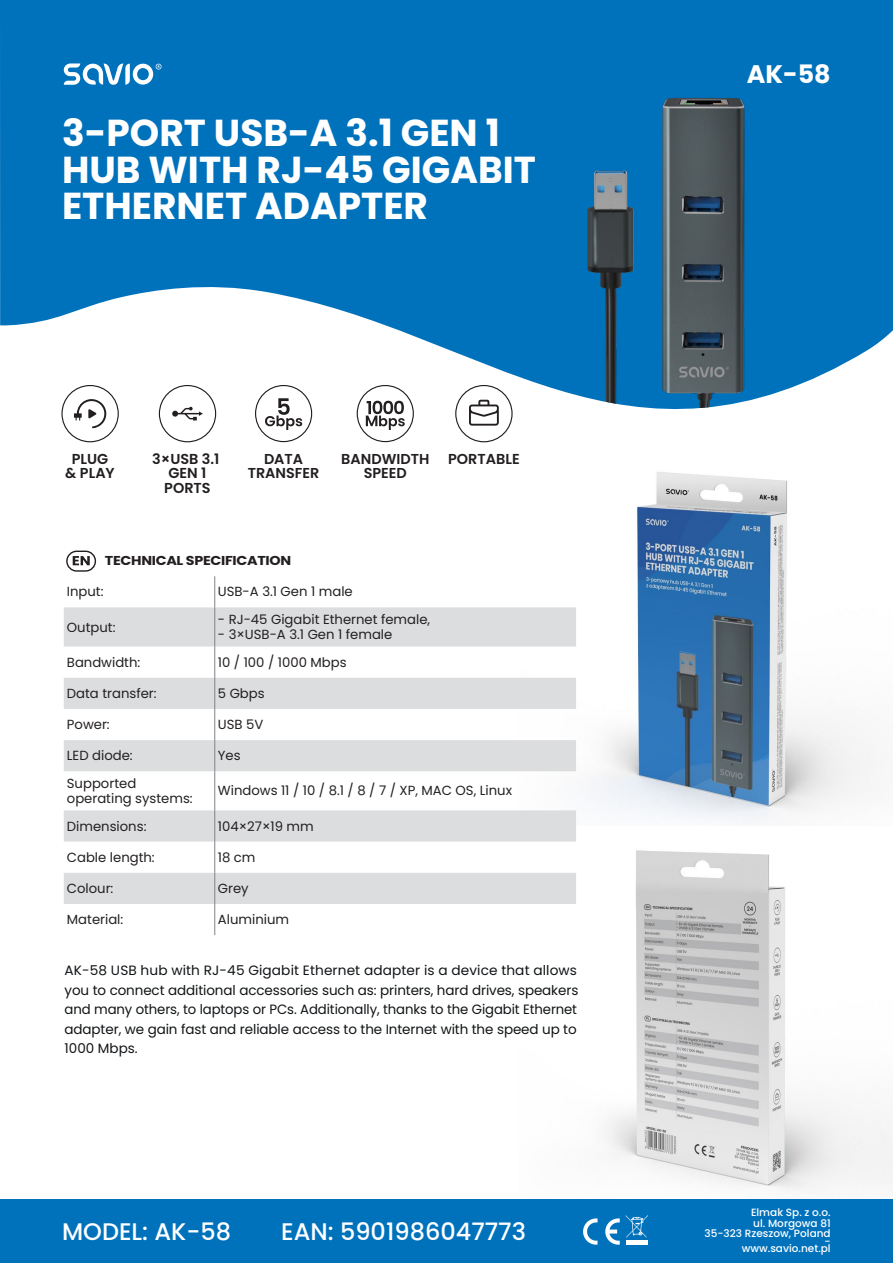
<style>
.page{position:relative;width:893px;height:1263px;background:#fff}
.page>*{position:absolute;margin:0;border:0;box-sizing:border-box;transform-origin:0 0}
.t1{font:700 37.5px/36.2px "Poppins";color:#fff}
.t2{font:700 25.35px "Poppins";color:#fff}
.t3{font:500 24px "Poppins";color:#fff}
.t4{font:600 14.4px/14.4px "Poppins";color:#231f20;text-align:center}
.t5{font:13.5px/19.5px "Poppins";letter-spacing:-.01em;color:#111416}
.t6{font:13.2px/14.2px "Poppins";color:#231f20}
.t7{font:700 12.9px "Poppins";letter-spacing:-.02em;color:#231f20;scale:1.11 1}
.t8{font:500 10.5px/10.5px "Poppins";color:#fff;text-align:right}
</style>
<div class="page">
<img style="left:620px;top:850px;width:273px;height:340px">
<img style="left:620px;top:495px;width:257px;height:326px">
<svg style="left:0;top:0;width:787px;height:495px;fill:#0072bc"></svg>
<svg style="left:64px;top:63px;width:97px;height:22px"></svg>
<div style="left:0;top:1199px;width:893px;height:64px;background:#0072bc"></div>
<svg style="left:605px;top:1218px;width:15px;height:27px"></svg>
<svg style="left:583px;top:1218px;width:14px;height:27px"></svg>
<svg style="left:626px;top:1215px;width:22px;height:22px"></svg>
<div style="left:626px;top:1240px;width:22px;height:5px;background:#fff"></div>
<img style="left:373px;top:0;width:520px;height:471px">
<div style="left:61px;top:385px;width:58px;height:57px;border:1px solid #231f20;border-radius:50%"></div>
<svg style="left:74px;top:398px;width:33px;height:30px"></svg>
<div style="left:159px;top:385px;width:57px;height:57px;border:1px solid #231f20;border-radius:50%"></div>
<svg style="left:172px;top:407px;width:31px;height:13px"></svg>
<svg style="left:366px;top:401px;width:39px;height:29px"></svg>
<div style="left:357px;top:385px;width:57px;height:57px;border:1px solid #231f20;border-radius:50%"></div>
<svg style="left:265px;top:398px;width:37px;height:32px"></svg>
<div style="left:255px;top:385px;width:57px;height:57px;border:1px solid #231f20;border-radius:50%"></div>
<div style="left:455px;top:385px;width:58px;height:57px;border:1px solid #231f20;border-radius:50%"></div>
<svg style="left:469px;top:400px;width:30px;height:26px"></svg>
<svg style="left:64px;top:607px;width:512px;height:297px;fill:#dcdddf"></svg>
<hr style="left:214px;top:576px;width:1px;height:31px;background:#808285">
<hr style="left:214px;top:607px;width:1px;height:39px;background:#808285">
<hr style="left:214px;top:646px;width:1px;height:32px;background:#808285">
<hr style="left:214px;top:678px;width:1px;height:31px;background:#808285">
<hr style="left:214px;top:709px;width:1px;height:31px;background:#808285">
<hr style="left:214px;top:740px;width:1px;height:31px;background:#808285">
<hr style="left:214px;top:771px;width:1px;height:39px;background:#808285">
<hr style="left:214px;top:810px;width:1px;height:31px;background:#808285">
<hr style="left:214px;top:841px;width:1px;height:32px;background:#808285">
<hr style="left:214px;top:873px;width:1px;height:31px;background:#808285">
<hr style="left:214px;top:904px;width:1px;height:31px;background:#808285">
<svg style="left:73px;top:556px;width:17px;height:9px"></svg>
<div style="left:66px;top:551px;width:30px;height:21px;border:1px solid #231f20;border-radius:10px"></div>
<h1 class="t1" style="left:62px;top:115px;width:475px">3-PORT USB-A 3.1 GEN 1<br>HUB WITH RJ-45 GIGABIT<br>ETHERNET ADAPTER</h1>
<p class="t4" style="left:65px;top:451px;width:51px">PLUG &amp; PLAY</p>
<p class="t4" style="left:152px;top:452px;width:69px">3×USB 3.1<br>GEN 1<br>PORTS</p>
<p class="t4" style="left:341px;top:451px;width:90px">BANDWIDTH<br>SPEED</p>
<p class="t4" style="left:248px;top:451px;width:73px">DATA<br>TRANSFER</p>
<p class="t4" style="left:448px;top:452px;width:73px">PORTABLE</p>
<p class="t7" style="left:105px;top:553px;width:169px">TECHNICAL SPECIFICATION</p>
<p class="t6" style="left:67px;top:585px;width:38px">Input:</p>
<p class="t6" style="left:218px;top:585px;width:136px">USB-A 3.1 Gen 1 male</p>
<p class="t6" style="left:67px;top:620px;width:50px">Output:</p>
<p class="t6" style="left:218px;top:613px;width:214px">- RJ-45 Gigabit Ethernet female,</p>
<p class="t6" style="left:218px;top:627px;width:176px">- 3×USB-A 3.1 Gen 1 female</p>
<p class="t6" style="left:67px;top:655px;width:75px">Bandwidth:</p>
<p class="t6" style="left:218px;top:655px;width:130px">10 / 100 / 1000 Mbps</p>
<p class="t6" style="left:67px;top:686px;width:91px">Data transfer:</p>
<p class="t6" style="left:218px;top:686px;width:48px">5 Gbps</p>
<p class="t6" style="left:67px;top:717px;width:44px">Power:</p>
<p class="t6" style="left:218px;top:717px;width:47px">USB 5V</p>
<p class="t6" style="left:67px;top:749px;width:67px">LED diode:</p>
<p class="t6" style="left:218px;top:749px;width:24px">Yes</p>
<p class="t6" style="left:67px;top:776px;width:127px">Supported operating systems:</p>
<p class="t6" style="left:218px;top:784px;width:296px">Windows 11 / 10 / 8.1 / 8 / 7 / XP, MAC OS, Linux</p>
<p class="t6" style="left:67px;top:819px;width:81px">Dimensions:</p>
<p class="t6" style="left:218px;top:819px;width:97px">104×27×19 mm</p>
<p class="t6" style="left:67px;top:850px;width:89px">Cable length:</p>
<p class="t6" style="left:218px;top:850px;width:39px">18 cm</p>
<p class="t6" style="left:67px;top:881px;width:48px">Colour:</p>
<p class="t6" style="left:218px;top:881px;width:32px">Grey</p>
<p class="t6" style="left:67px;top:912px;width:58px">Material:</p>
<p class="t6" style="left:218px;top:912px;width:73px">Aluminium</p>
<p class="t5" style="left:65px;top:961px;width:515px">AK-58 USB hub with RJ-45 Gigabit Ethernet adapter is a device that allows you to connect additional accessories such as: printers, hard drives, speakers and many others, to laptops or PCs. Additionally, thanks to the Gigabit Ethernet adapter, we gain fast and reliable access to the Internet with the speed up to 1000 Mbps.</p>
<h3 class="t3" style="left:62px;top:1218px;width:171px">MODEL: AK-58</h3>
<h3 class="t3" style="left:281px;top:1218px;width:246px">EAN: 5901986047773</h3>
<h2 class="t2" style="left:747px;top:59px;width:86px">AK-58</h2>
<p class="t8" style="left:704px;top:1207px;width:128px">Elmak Sp. z o.o.<br>ul. Morgowa 81<br>35-323 Rzeszow, Poland</p>
<p class="t8" style="left:742px;top:1237px;width:90px;line-height:7.5px">- www.savio.net.pl</p>
</div>
